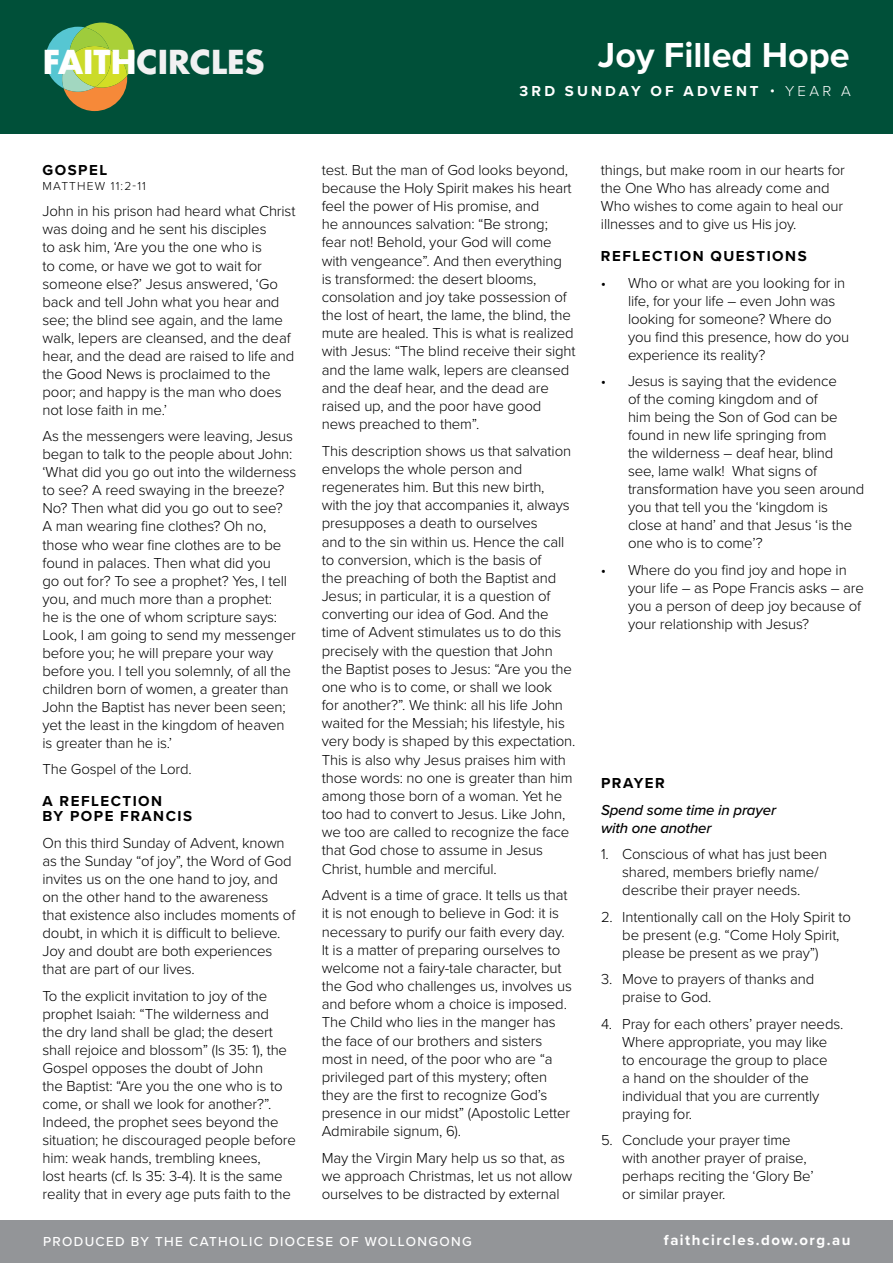
<style>
.page{position:relative;width:893px;height:1263px;background:#fff}
.page>*{position:absolute;margin:0;border:0;box-sizing:border-box;transform-origin:0 0}
.t1{font:700 36px "Proxima Nova";color:#fff}
.t2{font:700 32.1px "Futura Std";color:#f1f1f2}
.t3{font:300 15px/18px "Proxima Nova";letter-spacing:-.01em;color:#000}
.t4{font:700 15px/15px "Proxima Nova";letter-spacing:.1em;color:#000}
.t5{font:italic 500 15px/18px "Proxima Nova";letter-spacing:-.01em;color:#000}
.t6{font:700 15px "Proxima Nova";letter-spacing:.1em;color:#fff}
.t7{font:700 15px "Proxima Nova";letter-spacing:.21em;color:#fff}
.t8{font:500 13.5px "Proxima Nova";letter-spacing:.1em;color:#fff}
.t9{font:300 12px "Proxima Nova";letter-spacing:.1em;color:#000}
.s1{color:#fff}
.s2{font-weight:300}
</style>
<div class="page">
<div style="left:0;top:0;width:893px;height:134px;background:#005039"></div>
<div style="left:0;top:1220px;width:893px;height:43px;background:#939598"></div>
<svg style="left:46px;top:23px;width:88px;height:88px"></svg>
<h2 class="t2" style="left:43px;top:41px;width:223px"><span class="s1">FAITH</span>CIRCLES</h2>
<h1 class="t1" style="left:598px;top:28px;width:253px">Joy Filled Hope</h1>
<p class="t7" style="left:519px;top:80px;width:333px">3RD SUNDAY OF ADVENT <span class="s2">• YEAR A</span></p>
<p class="t4" style="left:43px;top:162px;width:66px">GOSPEL</p>
<p class="t9" style="left:43px;top:177px;width:105px">MATTHEW 11:2-11</p>
<p class="t3" style="left:43px;top:202px;width:254px">John in his prison had heard what Christ was doing and he sent his disciples<br>to ask him, ‘Are you the one who is<br>to come, or have we got to wait for someone else?’ Jesus answered, ‘Go back and tell John what you hear and see; the blind see again, and the lame walk, lepers are cleansed, and the deaf hear, and the dead are raised to life and the Good News is proclaimed to the poor; and happy is the man who does not lose faith in me.’</p>
<p class="t3" style="left:43px;top:426px;width:255px">As the messengers were leaving, Jesus began to talk to the people about John: ‘What did you go out into the wilderness to see? A reed swaying in the breeze?<br>No? Then what did you go out to see?<br>A man wearing fine clothes? Oh no, those who wear fine clothes are to be found in palaces. Then what did you<br>go out for? To see a prophet? Yes, I tell you, and much more than a prophet:<br>he is the one of whom scripture says:<br>Look, I am going to send my messenger before you; he will prepare your way before you. I tell you solemnly, of all the children born of women, a greater than John the Baptist has never been seen; yet the least in the kingdom of heaven is greater than he is.’</p>
<p class="t3" style="left:43px;top:759px;width:151px">The Gospel of the Lord.</p>
<p class="t4" style="left:43px;top:794px;width:151px">A REFLECTION<br>BY POPE FRANCIS</p>
<p class="t3" style="left:43px;top:833px;width:254px">On this third Sunday of Advent, known as the Sunday “of joy”, the Word of God invites us on the one hand to joy, and on the other hand to the awareness that existence also includes moments of doubt, in which it is difficult to believe.<br>Joy and doubt are both experiences that are part of our lives.</p>
<p class="t3" style="left:43px;top:986px;width:255px">To the explicit invitation to joy of the prophet Isaiah: “The wilderness and<br>the dry land shall be glad; the desert shall rejoice and blossom” (Is 35: 1), the Gospel opposes the doubt of John<br>the Baptist: “Are you the one who is to come, or shall we look for another?”.<br>Indeed, the prophet sees beyond the situation; he discouraged people before him: weak hands, trembling knees,<br>lost hearts (cf. Is 35: 3-4). It is the same reality that in every age puts faith to the</p>
<p class="t3" style="left:322px;top:160px;width:255px">test. But the man of God looks beyond, because the Holy Spirit makes his heart feel the power of His promise, and<br>he announces salvation: “Be strong; fear not! Behold, your God will come with vengeance”. And then everything is transformed: the desert blooms, consolation and joy take possession of the lost of heart, the lame, the blind, the mute are healed. This is what is realized with Jesus: “The blind receive their sight and the lame walk, lepers are cleansed and the deaf hear, and the dead are raised up, and the poor have good news preached to them”.</p>
<p class="t3" style="left:322px;top:441px;width:255px">This description shows us that salvation envelops the whole person and regenerates him. But this new birth,<br>with the joy that accompanies it, always presupposes a death to ourselves<br>and to the sin within us. Hence the call to conversion, which is the basis of<br>the preaching of both the Baptist and Jesus; in particular, it is a question of converting our idea of God. And the time of Advent stimulates us to do this precisely with the question that John the Baptist poses to Jesus: “Are you the one who is to come, or shall we look<br>for another?”. We think: all his life John waited for the Messiah; his lifestyle, his very body is shaped by this expectation.<br>This is also why Jesus praises him with those words: no one is greater than him among those born of a woman. Yet he too had to convert to Jesus. Like John, we too are called to recognize the face that God chose to assume in Jesus Christ, humble and merciful.</p>
<p class="t3" style="left:322px;top:885px;width:252px">Advent is a time of grace. It tells us that it is not enough to believe in God: it is necessary to purify our faith every day.<br>It is a matter of preparing ourselves to welcome not a fairy-tale character, but the God who challenges us, involves us and before whom a choice is imposed.<br>The Child who lies in the manger has the face of our brothers and sisters most in need, of the poor who are “a privileged part of this mystery; often they are the first to recognize God’s presence in our midst” (Apostolic Letter Admirabile signum, 6).</p>
<p class="t3" style="left:322px;top:1148px;width:252px">May the Virgin Mary help us so that, as we approach Christmas, let us not allow ourselves to be distracted by external</p>
<p class="t3" style="left:601px;top:160px;width:245px">things, but make room in our hearts for the One Who has already come and Who wishes to come again to heal our illnesses and to give us His joy.</p>
<p class="t4" style="left:601px;top:248px;width:207px">REFLECTION QUESTIONS</p>
<p class="t3" style="left:628px;top:273px;width:223px;text-indent:-27px">• Who or what are you looking for in life, for your life – even John was looking for someone? Where do you find this presence, how do you experience its reality?</p>
<p class="t3" style="left:628px;top:371px;width:238px;text-indent:-27px">• Jesus is saying that the evidence<br>of the coming kingdom and of<br>him being the Son of God can be found in new life springing from<br>the wilderness – deaf hear, blind<br>see, lame walk! What signs of transformation have you seen around you that tell you the ‘kingdom is close at hand’ and that Jesus ‘is the one who is to come’?</p>
<p class="t3" style="left:628px;top:560px;width:238px;text-indent:-27px">• Where do you find joy and hope in your life – as Pope Francis asks – are you a person of deep joy because of your relationship with Jesus?</p>
<p class="t4" style="left:601px;top:775px;width:65px">PRAYER</p>
<p class="t5" style="left:601px;top:800px;width:177px">Spend some time in prayer with one another</p>
<p class="t3" style="left:622px;top:844px;width:206px;text-indent:-21px">1. Conscious of what has just been shared, members briefly name/ describe their prayer needs.</p>
<p class="t3" style="left:622px;top:907px;width:230px;text-indent:-21px">2. Intentionally call on the Holy Spirit to be present (e.g. “Come Holy Spirit, please be present as we pray”)</p>
<p class="t3" style="left:622px;top:969px;width:194px;text-indent:-21px">3. Move to prayers of thanks and praise to God.</p>
<p class="t3" style="left:622px;top:1014px;width:223px;text-indent:-21px">4. Pray for each others’ prayer needs.<br>Where appropriate, you may like to encourage the group to place<br>a hand on the shoulder of the individual that you are currently praying for.</p>
<p class="t3" style="left:622px;top:1130px;width:193px;text-indent:-21px">5. Conclude your prayer time with another prayer of praise, perhaps reciting the ‘Glory Be’ or similar prayer.</p>
<p class="t8" style="left:43px;top:1232px;width:430px">PRODUCED BY THE CATHOLIC DIOCESE OF WOLLONGONG</p>
<p class="t6" style="left:664px;top:1228px;width:188px">faithcircles.dow.org.au</p>
</div>
